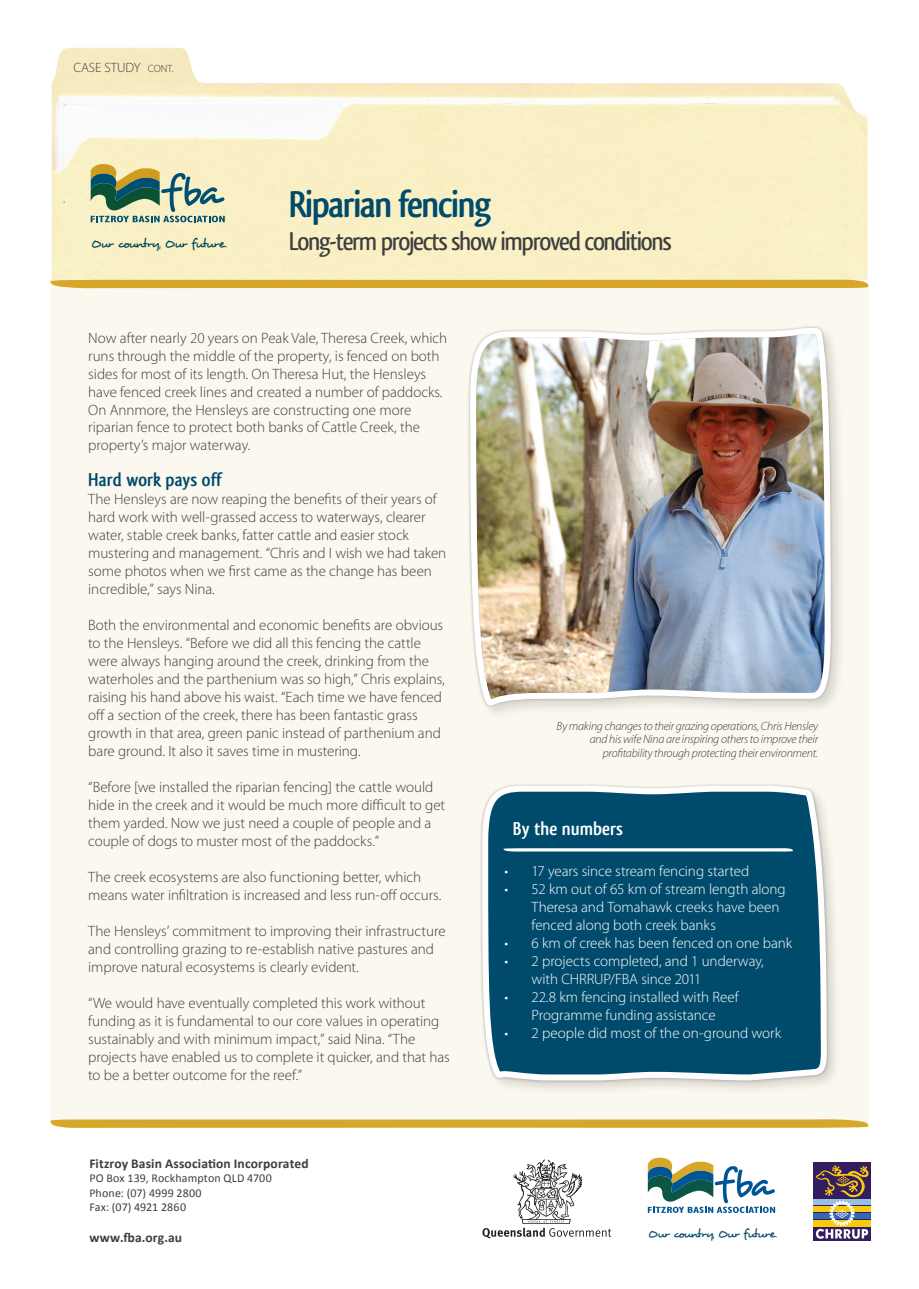
<style>
.page{position:relative;width:919px;height:1289px;background:#fff}
.page>*{position:absolute;margin:0;border:0;box-sizing:border-box;transform-origin:0 0}
.t1{font:700 39px "Qlassik";letter-spacing:-.04em;color:#004b6c}
.t2{font:500 27px "Qlassik";letter-spacing:-.05em;color:#3e3e3f}
.t3{font:700 19.5px "Qlassik";color:#004b6c}
.t4{font:700 19.5px "Qlassik";color:#fff}
.t5{font:300 15px/18px "Myriad Pro";letter-spacing:-.005em;color:#3e3e3f}
.t6{font:300 15px/18px "Myriad Pro";letter-spacing:-.005em;color:#fff}
.t7{font:700 13.5px "Calibri";letter-spacing:.01em;color:#3e3e3f}
.t8{font:300 13.5px "Myriad Pro";color:#3e3e3f}
.t9{font:12.75px "Desyrel";letter-spacing:-.095em;color:#004b6c}
.t10{font:12.15px "Desyrel";letter-spacing:-.095em;color:#004b6c}
.t11{font:italic 300 12px/13.5px "Myriad Pro";letter-spacing:-.02em;color:#3e3e3f;text-align:right}
.t12{font:12px/14.4px "Calibri";letter-spacing:.01em;color:#3e3e3f}
.s1{font-size:10.5px}
</style>
<div class="page">
<div style="left:51px;top:288px;width:817px;height:831px;background:#fbf8ef"></div>
<img style="left:51px;top:47px;width:817px;height:233px">
<div style="left:50px;top:280px;width:818px;height:8px;background:#d6a728"></div>
<svg style="left:91px;top:164px;width:134px;height:58px;background:#a2b293"></svg>
<svg style="left:647px;top:1157px;width:128px;height:55px"></svg>
<svg style="left:482px;top:1159px;width:129px;height:79px"></svg>
<svg style="left:50px;top:1119px;width:818px;height:8px;background:#d8ad36"></svg>
<div style="left:479px;top:782px;width:362px;height:313px;background:#231f20;opacity:.16"></div>
<svg style="left:477px;top:47px;width:352px;height:1036px"></svg>
<svg style="left:503px;top:848px;width:289px;height:3px"></svg>
<div style="left:467px;top:325px;width:378px;height:395px;background:#231f20;opacity:.16"></div>
<img style="left:467px;top:325px;width:366px;height:386px">
<svg style="left:813px;top:1162px;width:57px;height:78px"></svg>
<div style="left:813px;top:1199px;width:57px;height:5px;background:#9abee4"></div>
<div style="left:813px;top:1206px;width:57px;height:5px;background:#faca0f"></div>
<div style="left:813px;top:1212px;width:57px;height:6px;background:#326ab4"></div>
<div style="left:813px;top:1219px;width:57px;height:7px;background:#faca0f"></div>
<svg style="left:815px;top:1165px;width:53px;height:73px"></svg>
<p class="t8" style="left:73px;top:59px;width:102px">CASE STUDY <span class="s1">CONT.</span></p>
<p class="t9" style="left:91px;top:236px;width:137px">Our country, Our future.</p>
<h1 class="t1" style="left:289px;top:181px;width:204px">Riparian fencing</h1>
<h2 class="t2" style="left:289px;top:225px;width:384px">Long-term projects show improved conditions</h2>
<p class="t5" style="left:88px;top:329px;width:360px">Now after nearly 20 years on Peak Vale, Theresa Creek, which runs through the middle of the property, is fenced on both sides for most of its length. On Theresa Hut, the Hensleys have fenced creek lines and created a number of paddocks.<br>On Annmore, the Hensleys are constructing one more riparian fence to protect both banks of Cattle Creek, the property’s major waterway.</p>
<h3 class="t3" style="left:88px;top:468px;width:134px">Hard work pays off</h3>
<p class="t5" style="left:88px;top:490px;width:359px">The Hensleys are now reaping the benefits of their years of hard work with well-grassed access to waterways, clearer water, stable creek banks, fatter cattle and easier stock mustering and management. “Chris and I wish we had taken some photos when we first came as the change has been incredible,” says Nina.</p>
<p class="t5" style="left:88px;top:616px;width:358px">Both the environmental and economic benefits are obvious to the Hensleys. “Before we did all this fencing the cattle were always hanging around the creek, drinking from the waterholes and the parthenium was so high,” Chris explains, raising his hand above his waist. “Each time we have fenced off a section of the creek, there has been fantastic grass growth in that area, green panic instead of parthenium and bare ground. It also it saves time in mustering.</p>
<p class="t5" style="left:88px;top:778px;width:358px">“Before [we installed the riparian fencing] the cattle would hide in the creek and it would be much more difficult to get them yarded. Now we just need a couple of people and a couple of dogs to muster most of the paddocks.”</p>
<p class="t5" style="left:88px;top:868px;width:355px">The creek ecosystems are also functioning better, which means water infiltration is increased and less run-off occurs.</p>
<p class="t5" style="left:88px;top:922px;width:359px">The Hensleys’ commitment to improving their infrastructure and controlling grazing to re-establish native pastures and improve natural ecosystems is clearly evident.</p>
<p class="t5" style="left:88px;top:994px;width:363px">“We would have eventually completed this work without funding as it is fundamental to our core values in operating sustainably and with minimum impact,” said Nina. “The projects have enabled us to complete it quicker, and that has to be a better outcome for the reef.”</p>
<p class="t7" style="left:89px;top:1154px;width:221px">Fitzroy Basin Association Incorporated</p>
<p class="t12" style="left:89px;top:1171px;width:184px">PO Box 139, Rockhampton QLD 4700<br>Phone: (07) 4999 2800<br>Fax: (07) 4921 2860</p>
<p class="t7" style="left:89px;top:1228px;width:94px">www.fba.org.au</p>
<p class="t11" style="left:556px;top:719px;width:263px">By making changes to their grazing operations, Chris Hensley and his wife Nina are inspiring others to improve their profitability through protecting their environment.</p>
<h3 class="t4" style="left:513px;top:817px;width:112px">By the numbers</h3>
<p class="t6" style="left:504px;top:862px;width:246px">• 17 years since stream fencing started</p>
<p class="t6" style="left:531px;top:880px;width:256px;text-indent:-27px">• 52 km out of 65 km of stream length along<br>Theresa and Tomahawk creeks have been fenced along both creek banks</p>
<p class="t6" style="left:504px;top:934px;width:289px">• 6 km of creek has been fenced on one bank</p>
<p class="t6" style="left:531px;top:952px;width:234px;text-indent:-27px">• 2 projects completed, and 1 underway, with CHRRUP/FBA since 2011</p>
<p class="t6" style="left:504px;top:988px;width:236px;text-align:center">• 22.8 km fencing installed with Reef<br>Programme funding assistance</p>
<p class="t6" style="left:504px;top:1024px;width:278px">• 2 people did most of the on-ground work</p>
<p class="t10" style="left:648px;top:1225px;width:130px">Our country, Our future.</p>
</div>
